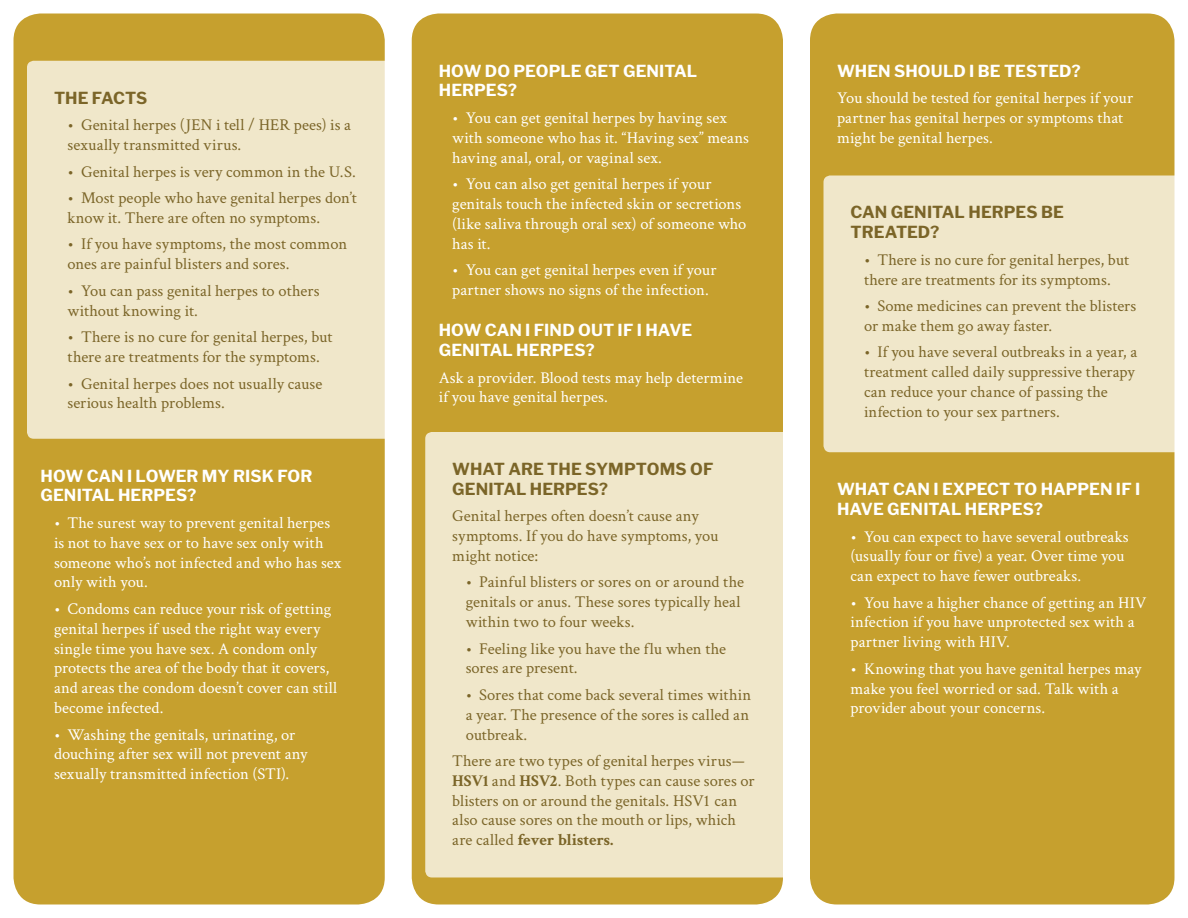
<style>
.page{position:relative;width:1188px;height:918px;background:#fff}
.page>*{position:absolute;margin:0;border:0;box-sizing:border-box;transform-origin:0 0}
.Paragraph_Style_no_b{font:16.5px/19.8px "Crimson Text";letter-spacing:.005em;color:#fff}
.Paragraph_Style_no_b-2{font:16.5px/19.8px "Crimson Text";color:#7b6528}
.t1{font:700 16.5px/19.8px "Libre Franklin";color:#fff}
.Paragraph_Style_no_b-3{font:700 16.5px/19.8px "Libre Franklin";color:#7b6528}
.s1{font-weight:700}
</style>
<div class="page">
<div style="left:14px;top:14px;width:371px;height:890px;background:#c6a02e;border-radius:27px"></div>
<div style="left:412px;top:14px;width:371px;height:890px;background:#c6a02e;border-radius:27px"></div>
<div style="left:810px;top:14px;width:364px;height:890px;background:#c6a02e;border-radius:27px"></div>
<div style="left:27px;top:61px;width:358px;height:378px;background:#f0e7ca"></div>
<div style="left:425px;top:432px;width:358px;height:446px;background:#f0e7ca"></div>
<div style="left:824px;top:176px;width:351px;height:276px;background:#f0e7ca"></div>
<p class="Paragraph_Style_no_b-3" style="left:54px;top:88px;width:95px">THE FACTS</p>
<p class="Paragraph_Style_no_b-2" style="left:68px;top:114px;width:285px">• Genital herpes (JEN i tell / HER pees) is a sexually transmitted virus.</p>
<p class="Paragraph_Style_no_b-2" style="left:68px;top:161px;width:290px">• Genital herpes is very common in the U.S.</p>
<p class="Paragraph_Style_no_b-2" style="left:68px;top:187px;width:291px">• Most people who have genital herpes don’t know it. There are often no symptoms.</p>
<p class="Paragraph_Style_no_b-2" style="left:68px;top:234px;width:281px">• If you have symptoms, the most common ones are painful blisters and sores.</p>
<p class="Paragraph_Style_no_b-2" style="left:68px;top:280px;width:253px">• You can pass genital herpes to others without knowing it.</p>
<p class="Paragraph_Style_no_b-2" style="left:68px;top:326px;width:267px">• There is no cure for genital herpes, but there are treatments for the symptoms.</p>
<p class="Paragraph_Style_no_b-2" style="left:68px;top:373px;width:256px">• Genital herpes does not usually cause serious health problems.</p>
<p class="t1" style="left:40px;top:466px;width:273px">HOW CAN I LOWER MY RISK FOR<br>GENITAL HERPES?</p>
<p class="Paragraph_Style_no_b" style="left:54px;top:512px;width:289px">• The surest way to prevent genital herpes is not to have sex or to have sex only with someone who’s not infected and who has sex only with you.</p>
<p class="Paragraph_Style_no_b" style="left:54px;top:598px;width:285px">• Condoms can reduce your risk of getting genital herpes if used the right way every single time you have sex. A condom only protects the area of the body that it covers, and areas the condom doesn’t cover can still become infected.</p>
<p class="Paragraph_Style_no_b" style="left:54px;top:724px;width:255px">• Washing the genitals, urinating, or douching after sex will not prevent any sexually transmitted infection (STI).</p>
<p class="t1" style="left:439px;top:61px;width:260px">HOW DO PEOPLE GET GENITAL<br>HERPES?</p>
<p class="Paragraph_Style_no_b" style="left:452px;top:107px;width:298px">• You can get genital herpes by having sex with someone who has it. “Having sex” means having anal, oral, or vaginal sex.</p>
<p class="Paragraph_Style_no_b" style="left:452px;top:173px;width:296px">• You can also get genital herpes if your genitals touch the infected skin or secretions (like saliva through oral sex) of someone who has it.</p>
<p class="Paragraph_Style_no_b" style="left:452px;top:259px;width:266px">• You can get genital herpes even if your partner shows no signs of the infection.</p>
<p class="t1" style="left:439px;top:320px;width:255px">HOW CAN I FIND OUT IF I HAVE<br>GENITAL HERPES?</p>
<p class="Paragraph_Style_no_b" style="left:439px;top:367px;width:306px">Ask a provider. Blood tests may help determine if you have genital herpes.</p>
<p class="Paragraph_Style_no_b-3" style="left:452px;top:459px;width:263px">WHAT ARE THE SYMPTOMS OF<br>GENITAL HERPES?</p>
<p class="Paragraph_Style_no_b-2" style="left:452px;top:506px;width:268px">Genital herpes often doesn’t cause any symptoms. If you do have symptoms, you might notice:</p>
<p class="Paragraph_Style_no_b-2" style="left:466px;top:572px;width:280px">• Painful blisters or sores on or around the genitals or anus. These sores typically heal within two to four weeks.</p>
<p class="Paragraph_Style_no_b-2" style="left:466px;top:638px;width:262px">• Feeling like you have the flu when the sores are present.</p>
<p class="Paragraph_Style_no_b-2" style="left:466px;top:684px;width:287px">• Sores that come back several times within a year. The presence of the sores is called an outbreak.</p>
<p class="Paragraph_Style_no_b-2" style="left:452px;top:750px;width:304px">There are two types of genital herpes virus— <span class="s1">HSV1</span> and <span class="s1">HSV2</span>. Both types can cause sores or blisters on or around the genitals. HSV1 can also cause sores on the mouth or lips, which are called <span class="s1">fever blisters.</span></p>
<p class="t1" style="left:837px;top:61px;width:245px">WHEN SHOULD I BE TESTED?</p>
<p class="Paragraph_Style_no_b" style="left:837px;top:87px;width:298px">You should be tested for genital herpes if your partner has genital herpes or symptoms that might be genital herpes.</p>
<p class="Paragraph_Style_no_b-3" style="left:850px;top:203px;width:215px">CAN GENITAL HERPES BE<br>TREATED?</p>
<p class="Paragraph_Style_no_b-2" style="left:864px;top:249px;width:267px">• There is no cure for genital herpes, but there are treatments for its symptoms.</p>
<p class="Paragraph_Style_no_b-2" style="left:864px;top:295px;width:274px">• Some medicines can prevent the blisters or make them go away faster.</p>
<p class="Paragraph_Style_no_b-2" style="left:864px;top:342px;width:275px">• If you have several outbreaks in a year, a treatment called daily suppressive therapy can reduce your chance of passing the infection to your sex partners.</p>
<p class="t1" style="left:837px;top:479px;width:305px">WHAT CAN I EXPECT TO HAPPEN IF I<br>HAVE GENITAL HERPES?</p>
<p class="Paragraph_Style_no_b" style="left:850px;top:526px;width:280px">• You can expect to have several outbreaks (usually four or five) a year. Over time you can expect to have fewer outbreaks.</p>
<p class="Paragraph_Style_no_b" style="left:850px;top:592px;width:298px">• You have a higher chance of getting an HIV infection if you have unprotected sex with a partner living with HIV.</p>
<p class="Paragraph_Style_no_b" style="left:850px;top:658px;width:292px">• Knowing that you have genital herpes may make you feel worried or sad. Talk with a provider about your concerns.</p>
</div>
